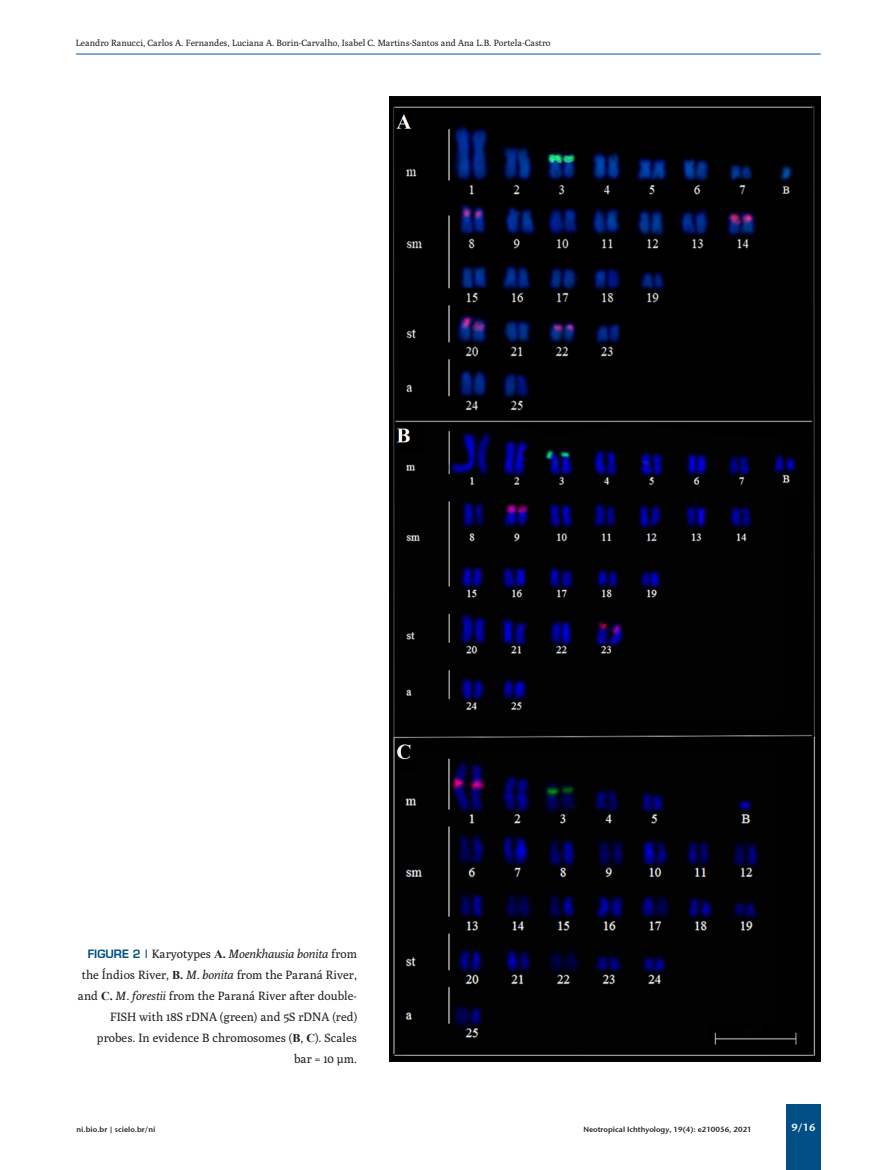
<style>
.page{position:relative;width:893px;height:1170px;background:#fff}
.page>*{position:absolute;margin:0;border:0;box-sizing:border-box;transform-origin:0 0}
.t1{font:12px/21px "Poly";color:#231f20;text-align:right}
.t2{font:10.5px "Stone Sans Sem ITCTT Semi";color:#fff}
.t3{font:9px "Poly";color:#231f20}
.t4{font:7.5px "Stone Sans Sem ITCTT Semi";color:#231f20}
.s1{font-family:"Eugenio Medium Normal";color:#014f84}
.s2{font-family:"Times New Roman";font-weight:700}
.s3{font-style:italic}
</style>
<div class="page">
<hr style="left:76px;top:54px;width:745px;height:1px;background:#01558c">
<div style="left:786px;top:1104px;width:35px;height:65px;background:#014f84"></div>
<img style="left:389px;top:96px;width:432px;height:965px">
<p class="t3" style="left:76px;top:38px;width:476px">Leandro Ranucci, Carlos A. Fernandes, Luciana A. Borin-Carvalho, Isabel C. Martins-Santos and Ana L.B. Portela-Castro</p>
<p class="t1" style="left:78px;top:942px;width:281px"><span class="s1">FIGURE 2 |</span> Karyotypes <span class="s2">A.</span> <span class="s3">Moenkhausia bonita</span> from the Índios River, <span class="s2">B.</span> <span class="s3">M. bonita</span> from the Paraná River, and <span class="s2">C.</span> <span class="s3">M. forestii</span> from the Paraná River after double-FISH with 18S rDNA (green) and 5S rDNA (red) probes. In evidence B chromosomes (<span class="s2">B</span>, <span class="s2">C</span>). Scales bar = 10 µm.</p>
<p class="t4" style="left:77px;top:1122px;width:80px">ni.bio.br | scielo.br/ni</p>
<p class="t4" style="left:583px;top:1122px;width:170px">Neotropical Ichthyology, 19(4): e210056, 2021</p>
<p class="t2" style="left:791px;top:1118px;width:25px">9/16</p>
</div>
